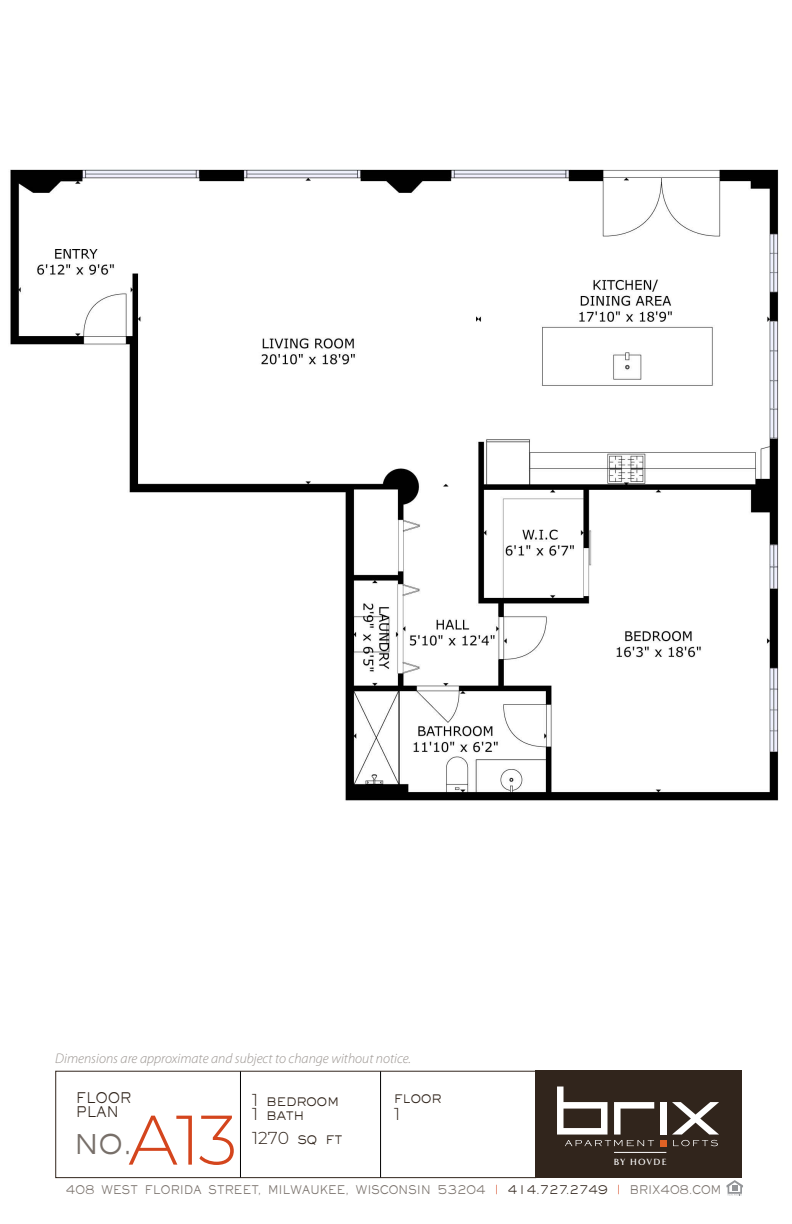
<style>
.page{position:relative;width:792px;height:1224px;background:#fff}
.page>*{position:absolute;margin:0;border:0;box-sizing:border-box;transform-origin:0 0}
.t1{font:40px "Eyeglass Condensed Normal";color:#776f69}
.t2{font:17.2px/14.4px "Eyeglass Condensed Normal";color:#31251c}
.t3{font:300 17.2px "Montserrat";color:#31251c}
.t4{font:14px "Eyeglass Condensed Normal";color:#776f69}
.t5{font:italic 300 14px "Myriad Pro";color:#98928e}
.t6{font:9.2px "TF Arrow Demi";letter-spacing:.2em;color:#fff}
.s1{font-family:"Montserrat";font-weight:300}
.s2{font-family:"Eyeglass Condensed Normal";font-weight:400}
.s3{font-family:"Montserrat";font-weight:300;font-size:70px;color:#d4451d}
.s4{color:#d4451d}
.s5{color:#31251c}
</style>
<div class="page">
<div style="left:535px;top:1071px;width:207px;height:107px;background:#31251c"></div>
<div style="left:660px;top:1102px;width:7px;height:33px;background:#fff"></div>
<div style="left:660px;top:1140px;width:7px;height:6px;background:#e06225"></div>
<svg style="left:672px;top:1102px;width:47px;height:44px"></svg>
<svg style="left:557px;top:1087px;width:97px;height:59px"></svg>
<hr style="left:614px;top:1152px;width:52px;height:1px;background:#fff">
<div style="left:55px;top:1071px;width:481px;height:107px;border:1px solid #31251c"></div>
<svg style="left:726px;top:1180px;width:17px;height:16px"></svg>
<hr style="left:240px;top:1071px;width:1px;height:106px;background:#000">
<hr style="left:380px;top:1071px;width:1px;height:106px;background:#000">
<img style="left:10px;top:169px;width:769px;height:632px">
<p class="t5" style="left:55px;top:1050px;width:357px">Dimensions are approximate and subject to change without notice.</p>
<p class="t2" style="left:76px;top:1089px;width:57px">FLOOR<br>PLAN</p>
<p class="t2" style="left:252px;top:1093px;width:89px"><span class="s1">1</span> bedroom<br><span class="s1">1</span> bath</p>
<p class="t3" style="left:252px;top:1128px;width:92px">1270 <span class="s2">sq ft</span></p>
<p class="t2" style="left:394px;top:1089px;width:49px">floor</p>
<p class="t3" style="left:394px;top:1104px;width:8px">1</p>
<h1 class="t1" style="left:74px;top:1118px;width:165px">no.<span class="s3">A13</span></h1>
<p class="t6" style="left:614px;top:1157px;width:54px">BY HOVDE</p>
<p class="t4" style="left:66px;top:1181px;width:657px">408 WEST FLORIDA STREET, MILWAUKEE, WISCONSIN 53204 <span class="s4">|</span> <span class="s5">414.727.2749</span> <span class="s4">|</span> BRIX408.COM</p>
</div>
